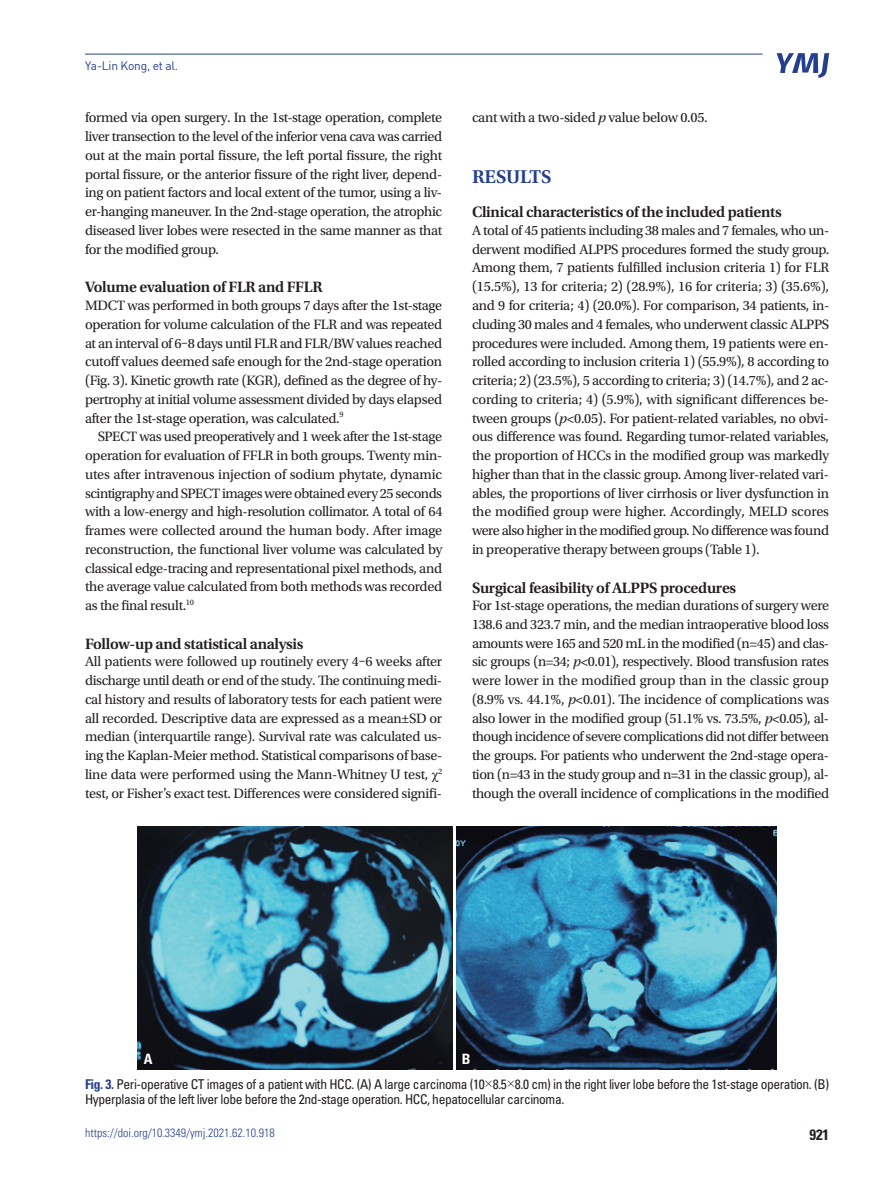
<style>
.page{position:relative;width:893px;height:1191px;background:#fff}
.page>*{position:absolute;margin:0;border:0;box-sizing:border-box;transform-origin:0 0}
.t1{font:600 19.5px "Utopia Std";letter-spacing:-.01em;color:#253f8e}
.t2{font:600 15.75px "Utopia Std";letter-spacing:-.02em;color:#231f20}
.t3{font:700 condensed 15px "Univers LT Std";color:#231f20}
.t4{font:14.25px/18.8px "Utopia Std";letter-spacing:-.02em;color:#231f20;text-align:justify}
.t5{font:700 condensed 14.25px "Univers LT Std";color:#fff}
.t6{font:condensed 13.5px/15px "Univers LT Std";letter-spacing:-.03em;color:#231f20}
.t7{font:300 condensed 12px "Univers LT Std";color:#253f8e}
.t8{font:12px "Dinreg";letter-spacing:-.02em;color:#253f8e}
.s1{font-family:"Times New Roman"}
.s2{font-style:italic}
.s3{font-weight:700;color:#253f8e}
.s4{font-family:"Garamond";font-stretch:normal}
</style>
<div class="page">
<svg style="left:777px;top:53px;width:52px;height:25px"></svg>
<hr style="left:85px;top:54px;width:678px;height:1px;background:#253f8e">
<img style="left:138px;top:827px;width:314px;height:243px">
<img style="left:456px;top:827px;width:321px;height:243px">
<p class="t8" style="left:85px;top:58px;width:94px">Ya-Lin Kong, et al.</p>
<p class="t4" style="left:85px;top:109px;width:359px">formed via open surgery. In the 1st-stage operation, complete liver transection to the level of the inferior vena cava was carried out at the main portal fissure, the left portal fissure, the right portal fissure, or the anterior fissure of the right liver, depend&shy;ing on patient factors and local extent of the tumor, using a liv&shy;er-hanging maneuver. In the 2nd-stage operation, the atrophic diseased liver lobes were resected in the same manner as that for the modified group.</p>
<p class="t2" style="left:85px;top:278px;width:239px">Volume evaluation of FLR and FFLR</p>
<p class="t4" style="left:85px;top:296px;width:359px">MDCT was performed in both groups 7 days after the 1st-stage operation for volume calculation of the FLR and was repeated at an interval of 6–8 days until FLR and FLR/BW values reached cutoff values deemed safe enough for the 2nd-stage operation (Fig. 3). Kinetic growth rate (KGR), defined as the degree of hy&shy;pertrophy at initial volume assessment divided by days elapsed after the 1st-stage operation, was calculated.<sup>9</sup></p>
<p class="t4" style="left:85px;top:427px;width:359px;text-indent:13px">SPECT was used preoperatively and 1 week after the 1st-stage operation for evaluation of FFLR in both groups. Twenty min&shy;utes after intravenous injection of sodium phytate, dynamic scintigraphy and SPECT images were obtained every 25 seconds with a low-energy and high-resolution collimator. A total of 64 frames were collected around the human body. After image reconstruction, the functional liver volume was calculated by classical edge-tracing and representational pixel methods, and the average value calculated from both methods was recorded as the final result.<sup>10</sup></p>
<p class="t2" style="left:85px;top:635px;width:220px">Follow-up and statistical analysis</p>
<p class="t4" style="left:85px;top:652px;width:359px">All patients were followed up routinely every 4–6 weeks after discharge until death or end of the study. The continuing medi&shy;cal history and results of laboratory tests for each patient were all recorded. Descriptive data are expressed as a mean±SD or median (interquartile range). Survival rate was calculated us&shy;ing the Kaplan-Meier method. Statistical comparisons of base&shy;line data were performed using the Mann-Whitney U test, <span class="s1">χ</span><sup>2 </sup>test, or Fisher’s exact test. Differences were considered signifi-</p>
<p class="t4" style="left:472px;top:109px;width:237px">cant with a two-sided <span class="s2">p</span> value below 0.05.</p>
<h1 class="t1" style="left:472px;top:166px;width:81px">RESULTS</h1>
<p class="t2" style="left:472px;top:203px;width:311px">Clinical characteristics of the included patients</p>
<p class="t4" style="left:472px;top:221px;width:359px">A total of 45 patients including 38 males and 7 females, who un&shy;derwent modified ALPPS procedures formed the study group.<br>Among them, 7 patients fulfilled inclusion criteria 1) for FLR (15.5%), 13 for criteria; 2) (28.9%), 16 for criteria; 3) (35.6%), and 9 for criteria; 4) (20.0%). For comparison, 34 patients, in&shy;cluding 30 males and 4 females, who underwent classic ALPPS procedures were included. Among them, 19 patients were en&shy;rolled according to inclusion criteria 1) (55.9%), 8 according to criteria; 2) (23.5%), 5 according to criteria; 3) (14.7%), and 2 ac&shy;cording to criteria; 4) (5.9%), with significant differences be&shy;tween groups (<span class="s2">p</span>&lt;0.05). For patient-related variables, no obvi&shy;ous difference was found. Regarding tumor-related variables, the proportion of HCCs in the modified group was markedly higher than that in the classic group. Among liver-related vari&shy;ables, the proportions of liver cirrhosis or liver dysfunction in the modified group were higher. Accordingly, MELD scores were also higher in the modified group. No difference was found in preoperative therapy between groups (Table 1).</p>
<p class="t2" style="left:472px;top:578px;width:266px">Surgical feasibility of ALPPS procedures</p>
<p class="t4" style="left:472px;top:596px;width:359px">For 1st-stage operations, the median durations of surgery were 138.6 and 323.7 min, and the median intraoperative blood loss amounts were 165 and 520 mL in the modified (n=45) and clas&shy;sic groups (n=34; <span class="s2">p</span>&lt;0.01), respectively. Blood transfusion rates were lower in the modified group than in the classic group (8.9% vs. 44.1%, <span class="s2">p</span>&lt;0.01). The incidence of complications was also lower in the modified group (51.1% vs. 73.5%, <span class="s2">p</span>&lt;0.05), al&shy;though incidence of severe complications did not differ between the groups. For patients who underwent the 2nd-stage opera&shy;tion (n=43 in the study group and n=31 in the classic group), al&shy;though the overall incidence of complications in the modified</p>
<p class="t5" style="left:144px;top:1050px;width:10px">A</p>
<p class="t5" style="left:462px;top:1050px;width:10px">B</p>
<p class="t6" style="left:85px;top:1076px;width:746px"><span class="s3">Fig. 3.</span> Peri-operative CT images of a patient with HCC. (A) A large carcinoma (10<span class="s4">×</span>8.5<span class="s4">×</span>8.0 cm) in the right liver lobe before the 1st-stage operation. (B)<br>Hyperplasia of the left liver lobe before the 2nd-stage operation. HCC, hepatocellular carcinoma.</p>
<p class="t7" style="left:85px;top:1125px;width:191px">https://doi.org/10.3349/ymj.2021.62.10.918</p>
<p class="t3" style="left:809px;top:1125px;width:21px">921</p>
</div>
